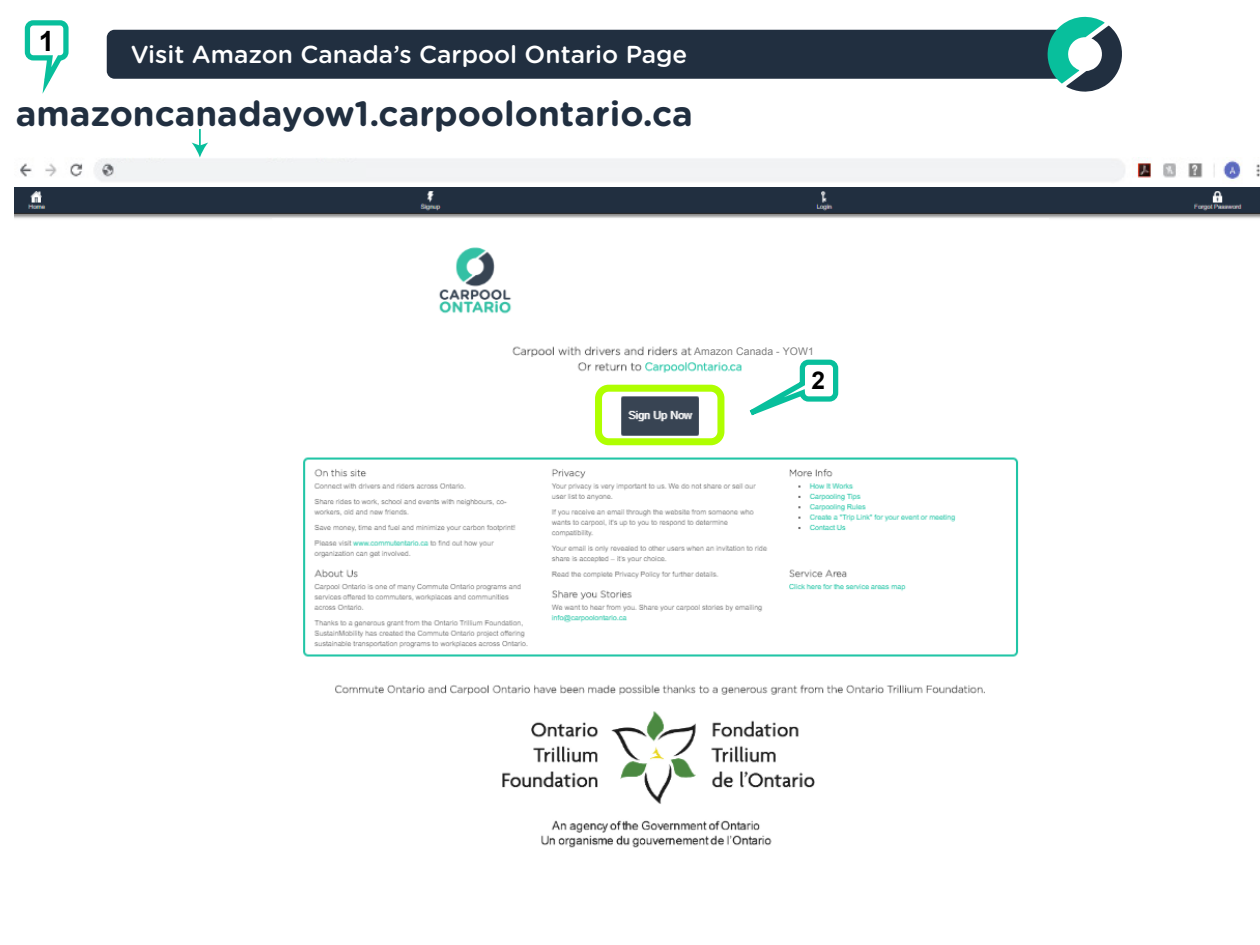
<style>
.page{position:relative;width:1260px;height:945px;background:#fff}
.page>*{position:absolute;margin:0;border:0;box-sizing:border-box;transform-origin:0 0}
.t1{font:700 35px "Gotham Rounded";color:#212f40}
.t2{font:700 28px "Arial";color:#000}
.t3{font:500 24.5px "Gotham Rounded";color:#fff}
.t4{font:700 24.5px "Arial";color:#000}
.t5{font:10.5px "Arial";letter-spacing:.005em;color:#7f7f7f}
</style>
<div class="page">
<img style="left:20px;top:158px;width:1240px;height:24px">
<img style="left:14px;top:187px;width:1246px;height:661px">
<div style="left:714px;top:243px;width:130px;height:72px;background:#fff"></div>
<div style="left:695px;top:338px;width:119px;height:19px;background:#fff"></div>
<div style="left:107px;top:30px;width:961px;height:49px;background:#212f40;border-radius:8px"></div>
<svg style="left:1047px;top:16px;width:75px;height:76px"></svg>
<div style="left:595px;top:385px;width:129px;height:60px;border:7px solid #afff00;border-radius:10px"></div>
<svg style="left:686px;top:357px;width:155px;height:87px"></svg>
<svg style="left:24px;top:20px;width:45px;height:74px"></svg>
<svg style="left:192px;top:129px;width:16px;height:29px"></svg>
<div style="left:118px;top:163px;width:248px;height:16px;background:#f1f3f4"></div>
<p class="t2" style="left:39px;top:23px;width:17px">1</p>
<p class="t3" style="left:131px;top:37px;width:558px">Visit Amazon Canada’s Carpool Ontario Page</p>
<h1 class="t1" style="left:16px;top:88px;width:679px">amazoncanadayow1.carpoolontario.ca</h1>
<p class="t5" style="left:694px;top:345px;width:121px">Amazon Canada - YOW1</p>
<p class="t4" style="left:812px;top:365px;width:15px">2</p>
</div>
